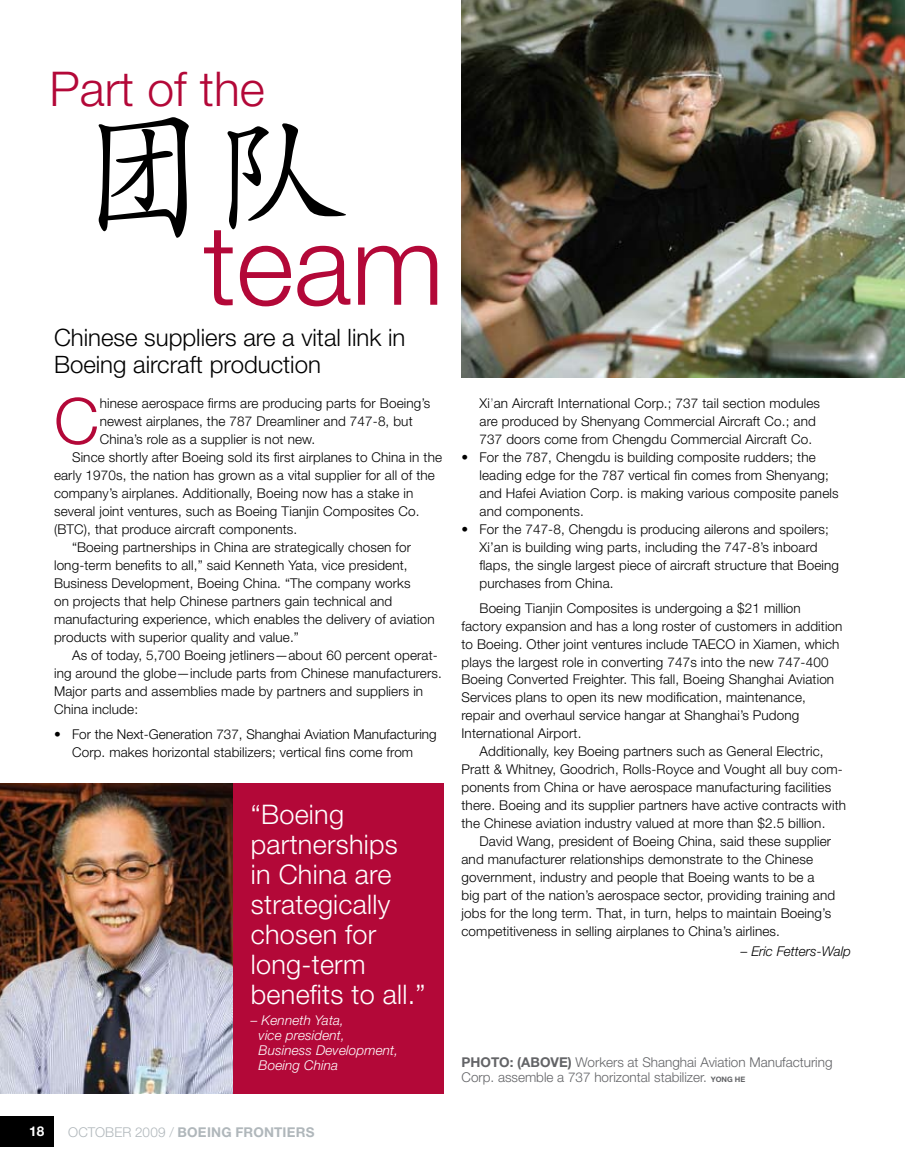
<style>
.page{position:relative;width:905px;height:1161px;background:#fff}
.page>*{position:absolute;margin:0;border:0;box-sizing:border-box;transform-origin:0 0}
.t1{font:300 111px "Helvetica Neue";color:#b30838}
.t2{font:300 63.9px "Helvetica Neue";color:#b30838}
.t3{font:300 48px "Helvetica Neue";color:#b30838}
.t4{font:300 27px/30px "Helvetica Neue";letter-spacing:.01em;color:#fff}
.t5{font:300 24px "Helvetica Neue";color:#000}
.t6{font:300 13.5px/18px "Helvetica Neue";letter-spacing:.01em;color:#000}
.t7{font:300 13.5px/15px "Helvetica Neue";color:#636467}
.t8{font:italic 300 13.5px/15px "Helvetica Neue";letter-spacing:.01em;color:#fff}
.t9{font:700 13.5px "Helvetica Neue";letter-spacing:.015em;color:#b0b7bb}
.t10{font:italic 300 13.5px "Helvetica Neue";color:#000}
.t11{font:700 13.5px "Helvetica Neue";color:#fff}
.t12{font:700 7.5px "Helvetica Neue";color:#636467}
.s1{font-weight:300}
.s2{color:#636467}
.s3{font-weight:700}
.s4{font-weight:700;font-size:7.5px}
</style>
<div class="page">
<div style="left:0;top:1116px;width:54px;height:31px;background:#000"></div>
<img style="left:461px;top:0;width:443px;height:378px">
<div style="left:226px;top:783px;width:217px;height:311px;background:#b30838"></div>
<svg style="left:99px;top:117px;width:247px;height:121px"></svg>
<img style="left:0;top:783px;width:232px;height:311px">
<h3 class="t3" style="left:50px;top:59px;width:217px">Part of the</h3>
<h1 class="t1" style="left:203px;top:197px;width:242px">team</h1>
<h3 class="t5" style="left:54px;top:323px;width:353px">Chinese suppliers are a vital link in</h3>
<h3 class="t5" style="left:54px;top:350px;width:268px">Boeing aircraft production</h3>
<h2 class="t2" style="left:54px;top:382px;width:46px">C</h2>
<p class="t6" style="left:100px;top:394px;width:332px">hinese aerospace firms are producing parts for Boeing’s</p>
<p class="t6" style="left:100px;top:412px;width:314px">newest airplanes, the 787 Dreamliner and 747-8, but</p>
<p class="t6" style="left:100px;top:430px;width:217px">China’s role as a supplier is not new.</p>
<p class="t6" style="left:72px;top:448px;width:371px">Since shortly after Boeing sold its first airplanes to China in the</p>
<p class="t6" style="left:54px;top:466px;width:382px">early 1970s, the nation has grown as a vital supplier for all of the</p>
<p class="t6" style="left:54px;top:484px;width:361px">company’s airplanes. Additionally, Boeing now has a stake in</p>
<p class="t6" style="left:54px;top:502px;width:367px">several joint ventures, such as Boeing Tianjin Composites Co.</p>
<p class="t6" style="left:54px;top:520px;width:245px">(BTC), that produce aircraft components.</p>
<p class="t6" style="left:72px;top:538px;width:340px">“Boeing partnerships in China are strategically chosen for</p>
<p class="t6" style="left:54px;top:556px;width:355px">long-term benefits to all,” said Kenneth Yata, vice president,</p>
<p class="t6" style="left:54px;top:574px;width:358px">Business Development, Boeing China. “The company works</p>
<p class="t6" style="left:54px;top:592px;width:340px">on projects that help Chinese partners gain technical and</p>
<p class="t6" style="left:54px;top:610px;width:382px">manufacturing experience, which enables the delivery of aviation</p>
<p class="t6" style="left:54px;top:628px;width:246px">products with superior quality and value.”</p>
<p class="t6" style="left:72px;top:646px;width:367px">As of today, 5,700 Boeing jetliners—about 60 percent operat-</p>
<p class="t6" style="left:54px;top:664px;width:389px">ing around the globe—include parts from Chinese manufacturers.</p>
<p class="t6" style="left:54px;top:682px;width:370px">Major parts and assemblies made by partners and suppliers in</p>
<p class="t6" style="left:54px;top:700px;width:86px">China include:</p>
<p class="t6" style="left:54px;top:724px;width:384px;text-align:center">• For the Next-Generation 737, Shanghai Aviation Manufacturing<br>Corp. makes horizontal stabilizers; vertical fins come from</p>
<h3 class="t4" style="left:251px;top:799px;width:176px">“Boeing partnerships<br>in China are strategically chosen for long-term benefits to all.”</h3>
<p class="t8" style="left:258px;top:1013px;width:141px;text-indent:-8px">– Kenneth Yata,<br>vice president,<br>Business Development,<br>Boeing China</p>
<p class="t11" style="left:29px;top:1123px;width:17px">18</p>
<p class="t9" style="left:68px;top:1123px;width:248px"><span class="s1">OCTOBER 2009 /</span> BOEING FRONTIERS</p>
<p class="t6" style="left:479px;top:394px;width:342px">Xi<span class="s2">’</span>an Aircraft International Corp.; 737 tail section modules are produced by Shenyang Commercial Aircraft Co.; and<br>737 doors come from Chengdu Commercial Aircraft Co.</p>
<p class="t6" style="left:479px;top:448px;width:360px;text-indent:-18px">• For the 787, Chengdu is building composite rudders; the leading edge for the 787 vertical fin comes from Shenyang; and Hafei Aviation Corp. is making various composite panels and components.</p>
<p class="t6" style="left:479px;top:520px;width:361px;text-indent:-18px">• For the 747-8, Chengdu is producing ailerons and spoilers; Xi’an is building wing parts, including the 747-8’s inboard flaps, the single largest piece of aircraft structure that Boeing purchases from China.</p>
<p class="t6" style="left:461px;top:598px;width:382px;text-indent:18px">Boeing Tianjin Composites is undergoing a $21 million factory expansion and has a long roster of customers in addition to Boeing. Other joint ventures include TAECO in Xiamen, which plays the largest role in converting 747s into the new 747-400<br>Boeing Converted Freighter. This fall, Boeing Shanghai Aviation Services plans to open its new modification, maintenance,<br>repair and overhaul service hangar at Shanghai’s Pudong International Airport.</p>
<p class="t6" style="left:461px;top:742px;width:386px;text-indent:18px">Additionally, key Boeing partners such as General Electric, Pratt &amp; Whitney, Goodrich, Rolls-Royce and Vought all buy com&shy;ponents from China or have aerospace manufacturing facilities there. Boeing and its supplier partners have active contracts with the Chinese aviation industry valued at more than $2.5 billion.</p>
<p class="t6" style="left:461px;top:832px;width:375px;text-indent:18px">David Wang, president of Boeing China, said these supplier and manufacturer relationships demonstrate to the Chinese government, industry and people that Boeing wants to be a big part of the nation’s aerospace sector, providing training and jobs for the long term. That, in turn, helps to maintain Boeing’s competitiveness in selling airplanes to China’s airlines.</p>
<p class="t10" style="left:740px;top:943px;width:112px">– Eric Fetters-Walp</p>
<p class="t7" style="left:461px;top:1054px;width:372px"><span class="s3">PH OTO: (ABOVE)</span> Workers at Shanghai Aviation Manufacturing<br>Corp. assemble a 737 horizontal stabilizer. <span class="s4">Yong</span></p>
<p class="t12" style="left:734px;top:1074px;width:12px">HE</p>
</div>
